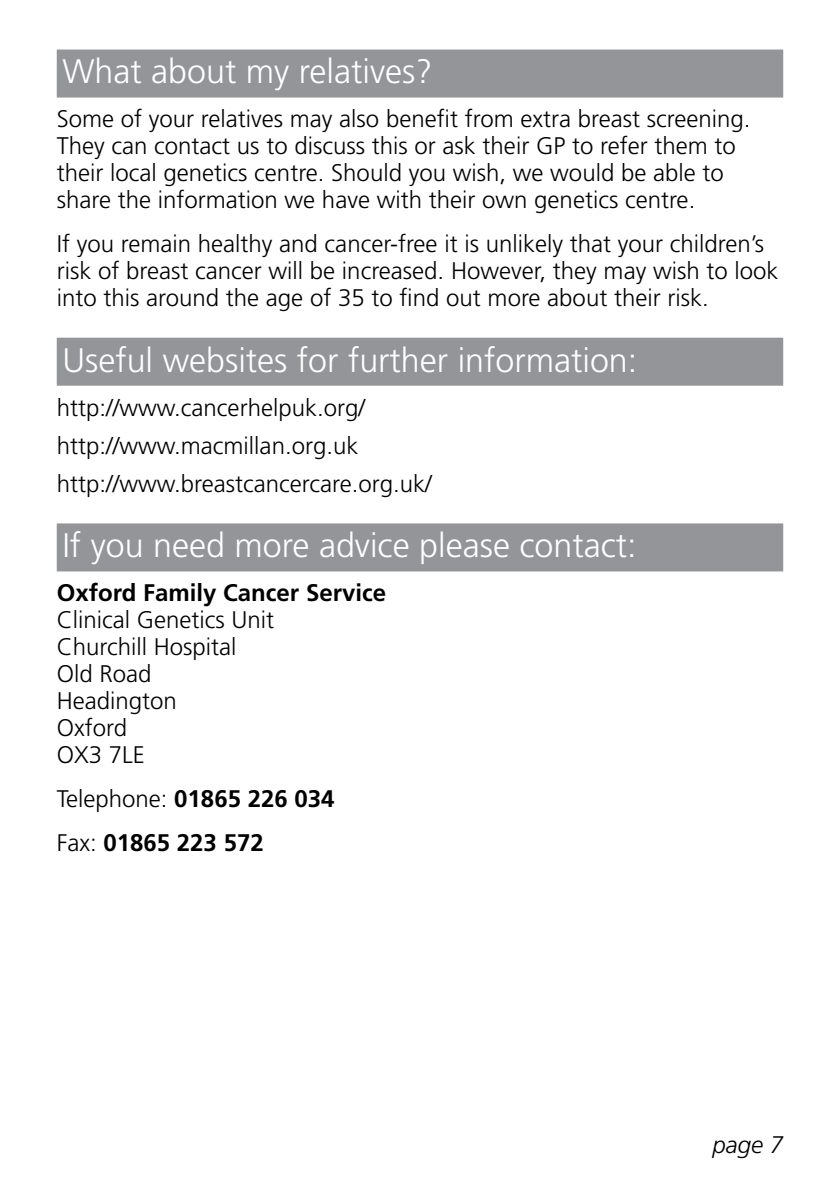
<style>
.page{position:relative;width:840px;height:1191px;background:#fff}
.page>*{position:absolute;margin:0;border:0;box-sizing:border-box;transform-origin:0 0}
.t1{font:300 34px "Frutiger";color:#fff}
.t2{font:300 24px/27px "Frutiger";color:#000}
.t3{font:700 24px/44px "Frutiger";color:#000}
.t4{font:italic 300 24px "Frutiger";color:#000}
.s1{font-weight:300}
</style>
<div class="page">
<div style="left:57px;top:50px;width:725px;height:48px;background:#939598"></div>
<div style="left:57px;top:338px;width:725px;height:48px;background:#939598"></div>
<div style="left:57px;top:523px;width:725px;height:48px;background:#939598"></div>
<h1 class="t1" style="left:62px;top:52px;width:371px">What about my relatives?</h1>
<p class="t2" style="left:57px;top:106px;width:694px">Some of your relatives may also benefit from extra breast screening.<br>They can contact us to discuss this or ask their GP to refer them to their local genetics centre. Should you wish, we would be able to share the information we have with their own genetics centre.</p>
<p class="t2" style="left:57px;top:231px;width:722px">If you remain healthy and cancer-free it is unlikely that your children’s risk of breast cancer will be increased. However, they may wish to look into this around the age of 35 to find out more about their risk.</p>
<h1 class="t1" style="left:62px;top:340px;width:576px">Useful websites for further information:</h1>
<p class="t2" style="left:57px;top:388px;width:376px;line-height:38.4px">http://www.cancerhelpuk.org/ http://www.macmillan.org.uk http://www.breastcancercare.org.uk/</p>
<h1 class="t1" style="left:62px;top:526px;width:575px">If you need more advice please contact:</h1>
<p class="t3" style="left:57px;top:571px;width:331px">Oxford Family Cancer Service</p>
<p class="t2" style="left:57px;top:606px;width:219px">Clinical Genetics Unit<br>Churchill Hospital<br>Old Road<br>Headington<br>Oxford<br>OX3 7LE</p>
<p class="t3" style="left:57px;top:777px;width:279px"><span class="s1">Telephone:</span> 01865 226 034<br><span class="s1">Fax:</span> 01865 223 572</p>
<p class="t4" style="left:712px;top:1131px;width:72px">page 7</p>
</div>
